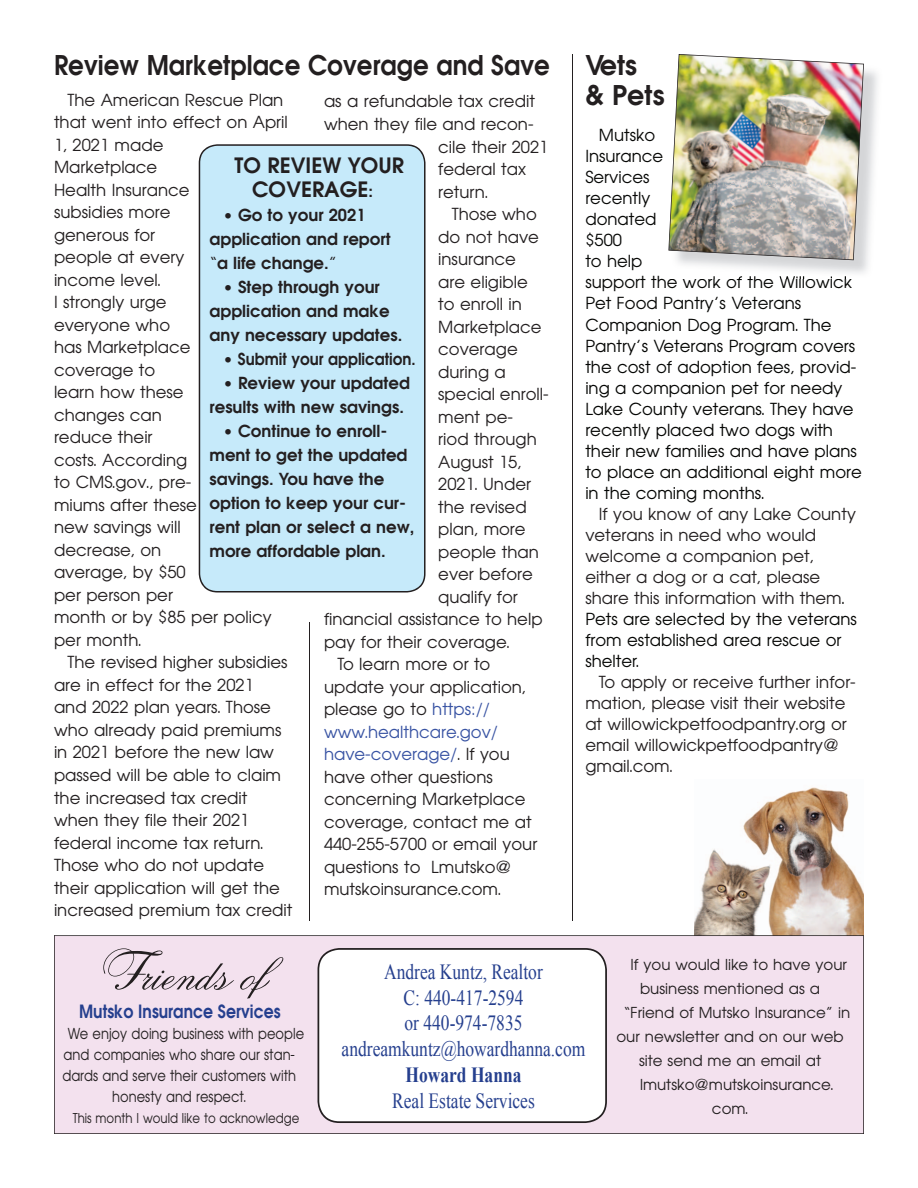
<style>
.page{position:relative;width:918px;height:1188px;background:#fff}
.page>*{position:absolute;margin:0;border:0;box-sizing:border-box;transform-origin:0 0}
.t1{font:62.4px "Cecily";color:#231f20}
.t2{font:700 27px "Avian";color:#231f20;scale:.91 1}
.t3{font:700 27px/30px "Avian";color:#231f20}
.t4{font:21.6px/26px "Times New Roman";color:#253f8e;text-align:center;scale:.81 1}
.t5{font:700 21.6px "Times New Roman";color:#253f8e;scale:.81 1}
.t6{font:700 21px/24px "Avian";color:#231f20}
.t7{font:700 18.15px "Avian";color:#253f8e;scale:.86 1}
.t8{font:16.5px/22.5px "Avian";color:#231f20}
.t9{font:700 16.5px/24px "Avian";color:#231f20}
.t10{font:16.5px/21px "Avian";color:#040503}
.t11{font:16.5px/21px "Avian";color:#060705}
.t12{font:16.5px "Avian";color:#3853a3}
.t13{font:15px "Avian";color:#231f20}
.t14{font:15px/21px "Avian";color:#231f20;text-align:center;scale:.87 1}
.t15{font:13.5px "Avian";color:#231f20;scale:.87 1}
.s1{color:#3853a3}
.s2{color:#231f20}
.s3{font-size:16.5px}
.s4{color:#040503}
</style>
<div class="page">
<img style="left:694px;top:787px;width:170px;height:148px">
<div style="left:54px;top:935px;width:810px;height:199px;background:#f3e1ee"></div>
<hr style="left:572px;top:54px;width:1px;height:866px;background:#231f20">
<hr style="left:309px;top:622px;width:1px;height:298px;background:#231f20">
<svg style="left:318px;top:948px;width:289px;height:175px"></svg>
<img style="left:713px;top:276px;width:133px;height:2px">
<img style="left:668px;top:54px;width:196px;height:206px">
<div style="left:199px;top:144px;width:227px;height:449px;background:#c6eafa"></div>
<h2 class="t2" style="left:54px;top:47px;width:547px">Review Marketplace Coverage and Save</h2>
<p class="t8" style="left:54px;top:89px;width:235px;text-indent:13px">The American Rescue Plan that went into effect on April<br>1, 2021 made<br>Marketplace<br>Health Insurance<br>subsidies more<br>generous for<br>people at every<br>income level.<br>I strongly urge<br>everyone who<br>has Marketplace<br>coverage to<br>learn how these<br>changes can<br>reduce their<br>costs. According<br>to CMS.gov., pre-<br>miums after these<br>new savings will<br>decrease, on<br>average, by $50<br>per person per<br>month or by $85 per policy per month.</p>
<p class="t8" style="left:54px;top:651px;width:240px;text-indent:13px">The revised higher subsidies are in effect for the 2021<br>and 2022 plan years. Those who already paid premiums in 2021 before the new law passed will be able to claim the increased tax credit when they file their 2021 federal income tax return.<br>Those who do not update their application will get the increased premium tax credit</p>
<p class="t8" style="left:324px;top:90px;width:212px">as a refundable tax credit</p>
<p class="t8" style="left:324px;top:113px;width:211px">when they file and recon-</p>
<p class="t8" style="left:438px;top:135px;width:112px">cile their 2021</p>
<p class="t8" style="left:438px;top:158px;width:89px">federal tax</p>
<p class="t8" style="left:438px;top:180px;width:51px">return.</p>
<p class="t8" style="left:452px;top:203px;width:87px">Those who</p>
<p class="t8" style="left:438px;top:225px;width:102px">do not have</p>
<p class="t8" style="left:438px;top:248px;width:79px">insurance</p>
<p class="t8" style="left:438px;top:270px;width:91px">are eligible</p>
<p class="t8" style="left:438px;top:293px;width:85px">to enroll in</p>
<p class="t8" style="left:438px;top:315px;width:105px">Marketplace</p>
<p class="t8" style="left:438px;top:338px;width:81px">coverage</p>
<p class="t8" style="left:438px;top:360px;width:69px">during a</p>
<p class="t8" style="left:438px;top:383px;width:112px">special enroll-</p>
<p class="t8" style="left:438px;top:405px;width:76px">ment pe-</p>
<p class="t8" style="left:438px;top:428px;width:100px">riod through</p>
<p class="t8" style="left:438px;top:450px;width:85px">August 15,</p>
<p class="t8" style="left:438px;top:473px;width:94px">2021. Under</p>
<p class="t8" style="left:438px;top:495px;width:90px">the revised</p>
<p class="t8" style="left:438px;top:518px;width:89px">plan, more</p>
<p class="t8" style="left:438px;top:540px;width:102px">people than</p>
<p class="t8" style="left:438px;top:563px;width:96px">ever before</p>
<p class="t8" style="left:438px;top:585px;width:81px">qualify for</p>
<p class="t8" style="left:324px;top:608px;width:220px">financial assistance to help</p>
<p class="t8" style="left:324px;top:630px;width:187px">pay for their coverage.</p>
<p class="t8" style="left:337px;top:653px;width:154px">To learn more or to</p>
<p class="t8" style="left:324px;top:675px;width:204px">update your application,</p>
<p class="t8" style="left:324px;top:698px;width:168px">please go to <span class="s1">https://</span></p>
<p class="t12" style="left:324px;top:721px;width:176px">www.healthcare.gov/</p>
<p class="t12" style="left:324px;top:744px;width:187px">have-coverage/<span class="s2">. If you</span></p>
<p class="t8" style="left:324px;top:765px;width:170px">have other questions</p>
<p class="t8" style="left:324px;top:788px;width:203px">concerning Marketplace</p>
<p class="t8" style="left:324px;top:810px;width:209px">coverage, contact me at</p>
<p class="t8" style="left:324px;top:833px;width:215px">440-255-5700 or email your</p>
<p class="t8" style="left:324px;top:855px;width:189px">questions to Lmutsko@</p>
<p class="t8" style="left:324px;top:878px;width:179px">mutskoinsurance.com.</p>
<p class="t6" style="left:252px;top:153px;width:153px;text-indent:-18px">TO REVIEW YOUR<br>COVERAGE<span class="s3">:</span></p>
<p class="t9" style="left:210px;top:202px;width:183px;text-indent:13px">• Go to your 2021 application and report “a life change.”</p>
<p class="t9" style="left:210px;top:274px;width:194px;text-indent:13px">• Step through your application and make any necessary updates.</p>
<p class="t9" style="left:223px;top:346px;width:194px">• Submit your application.</p>
<p class="t9" style="left:210px;top:370px;width:202px;text-indent:13px">• Review your updated results with new savings.</p>
<p class="t9" style="left:210px;top:418px;width:207px;text-indent:13px">• Continue to enroll&shy;ment to get the updated savings. You have the option to keep your cur&shy;rent plan or select a new, more affordable plan.</p>
<h2 class="t3" style="left:585px;top:50px;width:81px">Vets<br>&amp; Pets</h2>
<p class="t11" style="left:585px;top:125px;width:268px;text-indent:13px">Mutsko<br>Insurance<br>Services<br>recently<br>donated<br>$500<br>to help<br>support the work of the Willowick<br>Pet Food Pantry’s Veterans</p>
<p class="t10" style="left:585px;top:314px;width:278px">Companion Dog Program. The<br>Pantry’s Veterans Program covers the cost of adoption fees, provid&shy;ing a companion pet for needy<br>Lake County veterans. They have recently placed two dogs with their new families and have plans to place an additional eight more in the coming months.</p>
<p class="t8" style="left:585px;top:503px;width:273px;line-height:21px;text-indent:13px">If you know of any Lake County veterans in need who would welcome a companion pet, either a dog or a cat, please share this information with them<span class="s4">.<br>Pets are selected by the veterans from established area rescue or shelter.</span></p>
<p class="t8" style="left:585px;top:671px;width:272px;line-height:21px;text-indent:13px">To apply or receive further infor&shy;mation, please visit their website at willowickpetfoodpantry.org or email willowickpetfoodpantry@ gmail.com.</p>
<h1 class="t1" style="left:94px;top:936px;width:174px">Friends of</h1>
<p class="t7" style="left:79px;top:999px;width:236px">Mutsko Insurance Services</p>
<p class="t14" style="left:62px;top:1023px;width:279px">We enjoy doing business with people and companies who share our stan&shy;dards and serve their customers with honesty and respect.</p>
<p class="t15" style="left:73px;top:1109px;width:262px">This month I would like to acknowledge</p>
<h3 class="t4" style="left:342px;top:958px;width:302px">Andrea Kuntz, Realtor<br>C: 440-417-2594<br>or 440-974-7835 andreamkuntz@howardhanna.com</h3>
<h3 class="t5" style="left:405px;top:1060px;width:145px">Howard Hanna</h3>
<h3 class="t4" style="left:392px;top:1088px;width:178px">Real Estate Services</h3>
<p class="t13" style="left:630px;top:955px;width:218px">If you would like to have your</p>
<p class="t13" style="left:640px;top:979px;width:182px">business mentioned as a</p>
<p class="t13" style="left:624px;top:1003px;width:228px">“Friend of Mutsko Insurance” in</p>
<p class="t13" style="left:616px;top:1027px;width:229px">our newsletter and on our web</p>
<p class="t13" style="left:639px;top:1051px;width:184px">site send me an email at</p>
<p class="t13" style="left:640px;top:1075px;width:195px">lmutsko@mutskoinsurance.</p>
<p class="t13" style="left:712px;top:1099px;width:38px">com.</p>
</div>
